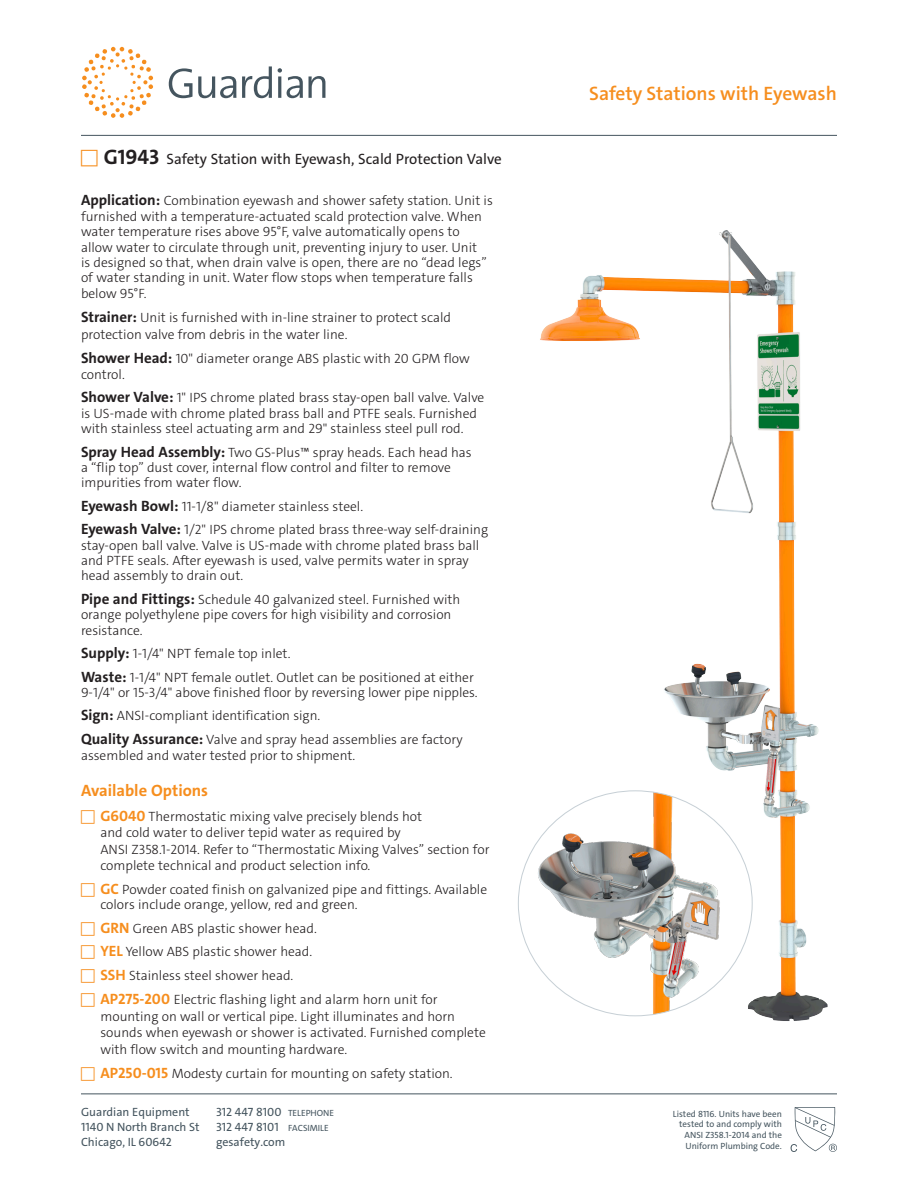
<style>
.page{position:relative;width:918px;height:1188px;background:#fff}
.page>*{position:absolute;margin:0;border:0;box-sizing:border-box;transform-origin:0 0}
.t1{font:600 19.5px "The Sans C4 s";color:#f68e1e}
.Options_Head{font:700 16.5px "The Sans C4 s";color:#f68e1e}
.t2{font:15px "The Sans C4 s";color:#231f20}
.Body{font:300 13.5px/15.3px "The Sans C4 s";color:#231f20}
.t3{font:12px "The Sans C4 s";color:#45555f}
.t4{font:9px/10.8px "The Sans C4 s";color:#45555f;text-align:right}
.s1{font-weight:700;font-size:21px}
.s2{font-weight:700;font-size:15px}
.s3{font-weight:700;font-size:15px;color:#f68e1e}
.s4{font-size:9px}
</style>
<div class="page">
<hr style="left:81px;top:1094px;width:756px;height:1px;background:#45555f">
<svg style="left:242px;top:66px;width:30px;height:32px"></svg>
<svg style="left:278px;top:68px;width:25px;height:30px"></svg>
<svg style="left:309px;top:76px;width:16px;height:22px"></svg>
<svg style="left:169px;top:68px;width:67px;height:30px"></svg>
<svg style="left:82px;top:47px;width:71px;height:71px"></svg>
<hr style="left:81px;top:135px;width:756px;height:1px;background:#45555f">
<svg style="left:791px;top:1107px;width:46px;height:45px"></svg>
<img style="left:540px;top:230px;width:288px;height:791px">
<img style="left:518px;top:791px;width:209px;height:225px">
<p class="t2" style="left:104px;top:149px;width:400px"><span class="s1">G1943</span> Safety Station with Eyewash, Scald Protection Valve</p>
<p class="Body" style="left:81px;top:193px;width:413px"><span class="s2">Application:</span> Combination eyewash and shower safety station. Unit is furnished with a temperature-actuated scald protection valve. When water temperature rises above 95°F, valve automatically opens to allow water to circulate through unit, preventing injury to user. Unit<br>is designed so that, when drain valve is open, there are no “dead legs” of water standing in unit. Water flow stops when temperature falls below 95°F.</p>
<p class="Body" style="left:81px;top:310px;width:372px;line-height:16.5px"><span class="s2">Strainer:</span> Unit is furnished with in-line strainer to protect scald protection valve from debris in the water line.</p>
<p class="Body" style="left:81px;top:351px;width:390px"><span class="s2">Shower Head:</span> 10" diameter orange ABS plastic with 20 GPM flow control.</p>
<p class="Body" style="left:81px;top:390px;width:405px"><span class="s2">Shower Valve:</span> 1" IPS chrome plated brass stay-open ball valve. Valve is US-made with chrome plated brass ball and PTFE seals. Furnished with stainless steel actuating arm and 29" stainless steel pull rod.</p>
<p class="Body" style="left:81px;top:444px;width:392px"><span class="s2">Spray Head Assembly:</span> Two GS-Plus™ spray heads. Each head has a “flip top” dust cover, internal flow control and filter to remove impurities from water flow.</p>
<p class="Body" style="left:81px;top:499px;width:284px"><span class="s2">Eyewash Bowl:</span> 11-1/8" diameter stainless steel.</p>
<p class="Body" style="left:81px;top:522px;width:409px"><span class="s2">Eyewash Valve:</span> 1/2" IPS chrome plated brass three-way self-draining stay-open ball valve. Valve is US-made with chrome plated brass ball and PTFE seals. After eyewash is used, valve permits water in spray head assembly to drain out.</p>
<p class="Body" style="left:81px;top:592px;width:381px"><span class="s2">Pipe and Fittings:</span> Schedule 40 galvanized steel. Furnished with orange polyethylene pipe covers for high visibility and corrosion resistance.</p>
<p class="Body" style="left:81px;top:646px;width:211px"><span class="s2">Supply:</span> 1-1/4" NPT female top inlet.</p>
<p class="Body" style="left:81px;top:669px;width:398px"><span class="s2">Waste:</span> 1-1/4" NPT female outlet. Outlet can be positioned at either<br>9-1/4" or 15-3/4" above finished floor by reversing lower pipe nipples.</p>
<p class="Body" style="left:81px;top:708px;width:241px"><span class="s2">Sign:</span> ANSI-compliant identification sign.</p>
<p class="Body" style="left:81px;top:731px;width:383px;line-height:16.5px"><span class="s2">Quality Assurance:</span> Valve and spray head assemblies are factory assembled and water tested prior to shipment.</p>
<p class="Options_Head" style="left:81px;top:780px;width:129px">Available Options</p>
<p class="Body" style="left:100px;top:808px;width:391px;line-height:16.5px"><span class="s3">G6040</span> Thermostatic mixing valve precisely blends hot<br>and cold water to deliver tepid water as required by<br>ANSI Z358.1-2014. Refer to “Thermostatic Mixing Valves” section for complete technical and product selection info.</p>
<p class="Body" style="left:100px;top:882px;width:388px"><span class="s3">GC</span> Powder coated finish on galvanized pipe and fittings. Available colors include orange, yellow, red and green.</p>
<p class="Body" style="left:100px;top:921px;width:218px"><span class="s3">GRN</span> Green ABS plastic shower head.</p>
<p class="Body" style="left:100px;top:944px;width:213px"><span class="s3">YEL</span> Yellow ABS plastic shower head.</p>
<p class="Body" style="left:100px;top:968px;width:195px"><span class="s3">SSH</span> Stainless steel shower head.</p>
<p class="Body" style="left:100px;top:992px;width:387px;line-height:16.5px"><span class="s3">AP275-200</span> Electric flashing light and alarm horn unit for mounting on wall or vertical pipe. Light illuminates and horn sounds when eyewash or shower is activated. Furnished complete with flow switch and mounting hardware.</p>
<p class="Body" style="left:100px;top:1066px;width:354px"><span class="s3">AP250-015</span> Modesty curtain for mounting on safety station.</p>
<p class="t3" style="left:81px;top:1104px;width:110px">Guardian Equipment</p>
<p class="t3" style="left:216px;top:1104px;width:120px">312 447 8100 <span class="s4">TELEPHONE</span></p>
<p class="t3" style="left:81px;top:1119px;width:120px">1140 N North Branch St</p>
<p class="t3" style="left:216px;top:1119px;width:114px">312 447 8101 <span class="s4">FACSIMILE</span></p>
<p class="t3" style="left:81px;top:1134px;width:93px">Chicago, IL 60642</p>
<p class="t3" style="left:216px;top:1134px;width:71px">gesafety.com</p>
<h1 class="t1" style="left:589px;top:81px;width:249px">Safety Stations with Eyewash</h1>
<p class="t4" style="left:673px;top:1108px;width:110px">Listed 8116. Units have been tested to and comply with<br>ANSI Z358.1-2014 and the<br>Uniform Plumbing Code.</p>
</div>
